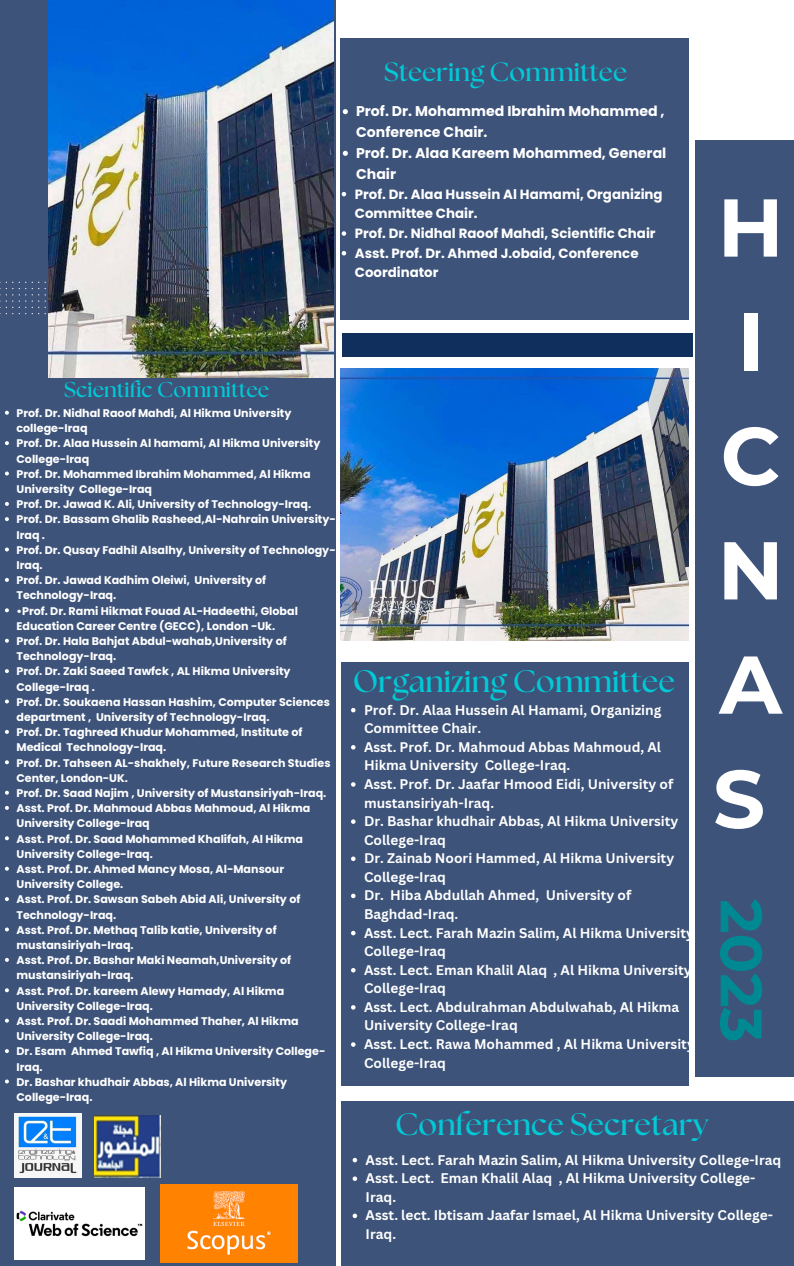
<style>
.page{position:relative;width:794px;height:1266px;background:#fff}
.page>*{position:absolute;margin:0;border:0;box-sizing:border-box;transform-origin:0 0}
.t1{font:700 81.75px "Montserrat";color:#fff}
.t2{font:700 58.5px "Montserrat";color:#008992}
.t3{font:700 31.05px "The Seasons";color:#02c9d6}
.t4{font:700 26.4px "The Seasons";color:#02c9d6}
.t5{font:700 21.52px "The Seasons";color:#02c9d6}
.t6{font:700 14.1px/20.9px "Poppins";color:#fff}
.t7{font:700 13.58px/18.6px "Canva Sans";color:#fff}
.t8{font:700 13.35px/19.7px "Poppins";color:#fff}
.t9{font:700 11.1px/15.2px "Poppins";color:#fff}
</style>
<div class="page">
<div style="left:695px;top:140px;width:98px;height:936px;background:#3d5379"></div>
<div style="left:0;top:0;width:336px;height:1266px;background:#3d5379"></div>
<div style="left:339px;top:38px;width:349px;height:282px;background:#3d5379"></div>
<div style="left:342px;top:334px;width:350px;height:23px;background:#102f5c"></div>
<img style="left:49px;top:0;width:284px;height:377px">
<div style="left:341px;top:662px;width:347px;height:424px;background:#3d5379"></div>
<svg style="left:0;top:282px;width:46px;height:32px"></svg>
<img style="left:341px;top:369px;width:347px;height:271px">
<img style="left:15px;top:1187px;width:129px;height:72px">
<img style="left:161px;top:1184px;width:136px;height:78px">
<div style="left:341px;top:1100px;width:452px;height:166px;background:#3d5379"></div>
<img style="left:15px;top:1113px;width:66px;height:64px">
<img style="left:94px;top:1115px;width:67px;height:62px">
<svg style="left:342px;top:109px;width:5px;height:5px"></svg>
<svg style="left:342px;top:151px;width:5px;height:5px"></svg>
<svg style="left:341px;top:192px;width:5px;height:4px"></svg>
<svg style="left:341px;top:231px;width:5px;height:5px"></svg>
<svg style="left:341px;top:251px;width:5px;height:4px"></svg>
<svg style="left:5px;top:411px;width:4px;height:4px"></svg>
<svg style="left:5px;top:441px;width:4px;height:4px"></svg>
<svg style="left:5px;top:471px;width:4px;height:4px"></svg>
<svg style="left:5px;top:502px;width:4px;height:4px"></svg>
<svg style="left:5px;top:517px;width:4px;height:4px"></svg>
<svg style="left:5px;top:547px;width:4px;height:4px"></svg>
<svg style="left:5px;top:578px;width:4px;height:4px"></svg>
<svg style="left:5px;top:608px;width:4px;height:4px"></svg>
<svg style="left:5px;top:639px;width:4px;height:3px"></svg>
<svg style="left:5px;top:669px;width:4px;height:4px"></svg>
<svg style="left:5px;top:699px;width:4px;height:4px"></svg>
<svg style="left:5px;top:730px;width:4px;height:4px"></svg>
<svg style="left:5px;top:760px;width:4px;height:4px"></svg>
<svg style="left:5px;top:791px;width:4px;height:3px"></svg>
<svg style="left:5px;top:806px;width:4px;height:4px"></svg>
<svg style="left:5px;top:836px;width:4px;height:4px"></svg>
<svg style="left:5px;top:866px;width:4px;height:4px"></svg>
<svg style="left:5px;top:897px;width:4px;height:4px"></svg>
<svg style="left:5px;top:927px;width:4px;height:4px"></svg>
<svg style="left:5px;top:958px;width:4px;height:4px"></svg>
<svg style="left:5px;top:988px;width:4px;height:4px"></svg>
<svg style="left:5px;top:1018px;width:4px;height:4px"></svg>
<svg style="left:5px;top:1049px;width:4px;height:4px"></svg>
<svg style="left:5px;top:1079px;width:4px;height:4px"></svg>
<svg style="left:351px;top:708px;width:4px;height:4px"></svg>
<svg style="left:351px;top:745px;width:4px;height:4px"></svg>
<svg style="left:351px;top:782px;width:4px;height:4px"></svg>
<svg style="left:351px;top:819px;width:4px;height:5px"></svg>
<svg style="left:351px;top:856px;width:4px;height:5px"></svg>
<svg style="left:351px;top:893px;width:4px;height:5px"></svg>
<svg style="left:351px;top:931px;width:4px;height:4px"></svg>
<svg style="left:351px;top:968px;width:4px;height:4px"></svg>
<svg style="left:351px;top:1005px;width:4px;height:4px"></svg>
<svg style="left:351px;top:1042px;width:4px;height:4px"></svg>
<svg style="left:352px;top:1158px;width:5px;height:4px"></svg>
<svg style="left:352px;top:1176px;width:5px;height:5px"></svg>
<svg style="left:352px;top:1213px;width:5px;height:5px"></svg>
<p class="t5" style="left:64px;top:379px;width:206px">Scientific Committee</p>
<p class="t9" style="left:16px;top:405px;width:276px">Prof. Dr. Nidhal Raoof Mahdi, Al Hikma University college-Iraq</p>
<p class="t9" style="left:16px;top:436px;width:305px">Prof. Dr. Alaa Hussein Al hamami, Al Hikma University<br>College-Iraq</p>
<p class="t9" style="left:16px;top:466px;width:295px">Prof. Dr. Mohammed Ibrahim Mohammed, Al Hikma<br>University College-Iraq</p>
<p class="t9" style="left:16px;top:496px;width:296px">Prof. Dr. Jawad K. Ali, University of Technology-Iraq.</p>
<p class="t9" style="left:16px;top:512px;width:321px">Prof. Dr. Bassam Ghalib Rasheed,Al-Nahrain University-<br>Iraq .</p>
<p class="t9" style="left:16px;top:542px;width:320px">Prof. Dr. Qusay Fadhil Alsalhy, University of Technology-<br>Iraq.</p>
<p class="t9" style="left:16px;top:572px;width:251px">Prof. Dr. Jawad Kadhim Oleiwi, University of<br>Technology-Iraq.</p>
<p class="t9" style="left:16px;top:603px;width:283px">•Prof. Dr. Rami Hikmat Fouad AL-Hadeethi, Global<br>Education Career Centre (GECC), London -Uk.</p>
<p class="t9" style="left:16px;top:633px;width:271px">Prof. Dr. Hala Bahjat Abdul-wahab,University of<br>Technology-Iraq.</p>
<p class="t9" style="left:16px;top:664px;width:275px">Prof. Dr. Zaki Saeed Tawfck , AL Hikma University<br>College-Iraq .</p>
<p class="t9" style="left:16px;top:694px;width:315px">Prof. Dr. Soukaena Hassan Hashim, Computer Sciences department , University of Technology-Iraq.</p>
<p class="t9" style="left:16px;top:724px;width:287px">Prof. Dr. Taghreed Khudur Mohammed, Institute of<br>Medical Technology-Iraq.</p>
<p class="t9" style="left:16px;top:755px;width:315px">Prof. Dr. Tahseen AL-shakhely, Future Research Studies<br>Center, London-UK.</p>
<p class="t9" style="left:16px;top:785px;width:311px">Prof. Dr. Saad Najim , University of Mustansiriyah-Iraq.</p>
<p class="t9" style="left:16px;top:800px;width:295px">Asst. Prof. Dr. Mahmoud Abbas Mahmoud, Al Hikma<br>University College-Iraq</p>
<p class="t9" style="left:16px;top:831px;width:288px">Asst. Prof. Dr. Saad Mohammed Khalifah, Al Hikma<br>University College-Iraq.</p>
<p class="t9" style="left:16px;top:861px;width:269px">Asst. Prof. Dr. Ahmed Mancy Mosa, Al-Mansour<br>University College.</p>
<p class="t9" style="left:16px;top:892px;width:285px">Asst. Prof. Dr. Sawsan Sabeh Abid Ali, University of<br>Technology-Iraq.</p>
<p class="t9" style="left:16px;top:922px;width:261px">Asst. Prof. Dr. Methaq Talib katie, University of mustansiriyah-Iraq.</p>
<p class="t9" style="left:16px;top:952px;width:276px">Asst. Prof. Dr. Bashar Maki Neamah,University of mustansiriyah-Iraq.</p>
<p class="t9" style="left:16px;top:983px;width:269px">Asst. Prof. Dr. kareem Alewy Hamady, Al Hikma<br>University College-Iraq.</p>
<p class="t9" style="left:16px;top:1013px;width:283px">Asst. Prof. Dr. Saadi Mohammed Thaher, Al Hikma<br>University College-Iraq.</p>
<p class="t9" style="left:16px;top:1044px;width:310px">Dr. Esam Ahmed Tawfiq , Al Hikma University College-<br>Iraq.</p>
<p class="t9" style="left:16px;top:1074px;width:272px">Dr. Bashar khudhair Abbas, Al Hikma University<br>College-Iraq.</p>
<p class="t4" style="left:384px;top:60px;width:244px">Steering Committee</p>
<p class="t6" style="left:356px;top:101px;width:310px">Prof. Dr. Mohammed Ibrahim Mohammed ,<br>Conference Chair.</p>
<p class="t6" style="left:356px;top:143px;width:311px">Prof. Dr. Alaa Kareem Mohammed, General<br>Chair</p>
<p class="t8" style="left:354px;top:184px;width:309px">Prof. Dr. Alaa Hussein Al Hamami, Organizing<br>Committee Chair.</p>
<p class="t8" style="left:354px;top:223px;width:302px">Prof. Dr. Nidhal Raoof Mahdi, Scientific Chair</p>
<p class="t8" style="left:354px;top:243px;width:285px">Asst. Prof. Dr. Ahmed J.obaid, Conference<br>Coordinator</p>
<p class="t1" style="left:717px;top:177px;width:68px">H</p>
<p class="t1" style="left:736px;top:292px;width:28px">I</p>
<p class="t1" style="left:720px;top:406px;width:61px">C</p>
<p class="t1" style="left:717px;top:520px;width:68px">N</p>
<p class="t1" style="left:719px;top:634px;width:64px">A</p>
<p class="t3" style="left:352px;top:667px;width:323px">Organizing Committee</p>
<p class="t7" style="left:364px;top:700px;width:299px">Prof. Dr. Alaa Hussein Al Hamami, Organizing<br>Committee Chair.</p>
<p class="t7" style="left:364px;top:737px;width:298px">Asst. Prof. Dr. Mahmoud Abbas Mahmoud, Al<br>Hikma University College-Iraq.</p>
<p class="t7" style="left:364px;top:774px;width:311px">Asst. Prof. Dr. Jaafar Hmood Eidi, University of mustansiriyah-Iraq.</p>
<p class="t7" style="left:364px;top:811px;width:315px">Dr. Bashar khudhair Abbas, Al Hikma University<br>College-Iraq</p>
<p class="t7" style="left:364px;top:848px;width:311px">Dr. Zainab Noori Hammed, Al Hikma University<br>College-Iraq</p>
<p class="t7" style="left:364px;top:886px;width:269px">Dr. Hiba Abdullah Ahmed, University of<br>Baghdad-Iraq.</p>
<p class="t7" style="left:364px;top:923px;width:331px">Asst. Lect. Farah Mazin Salim, Al Hikma University<br>College-Iraq</p>
<p class="t7" style="left:364px;top:960px;width:329px">Asst. Lect. Eman Khalil Alaq , Al Hikma University<br>College-Iraq</p>
<p class="t7" style="left:364px;top:997px;width:316px">Asst. Lect. Abdulrahman Abdulwahab, Al Hikma<br>University College-Iraq</p>
<p class="t7" style="left:364px;top:1034px;width:332px">Asst. Lect. Rawa Mohammed , Al Hikma University<br>College-Iraq</p>
<p class="t3" style="left:395px;top:1110px;width:314px">Conference Secretary</p>
<p class="t7" style="left:365px;top:1150px;width:417px">Asst. Lect. Farah Mazin Salim, Al Hikma University College-Iraq</p>
<p class="t7" style="left:365px;top:1168px;width:391px">Asst. Lect. Eman Khalil Alaq , Al Hikma University College-<br>Iraq.</p>
<p class="t7" style="left:365px;top:1205px;width:408px">Asst. lect. Ibtisam Jaafar Ismael, Al Hikma University College-<br>Iraq.</p>
<p class="t1" style="left:712px;top:749px;width:54px">S</p>
<p class="t2" style="left:776px;top:899px;width:145px;rotate:90deg">2023</p>
</div>
